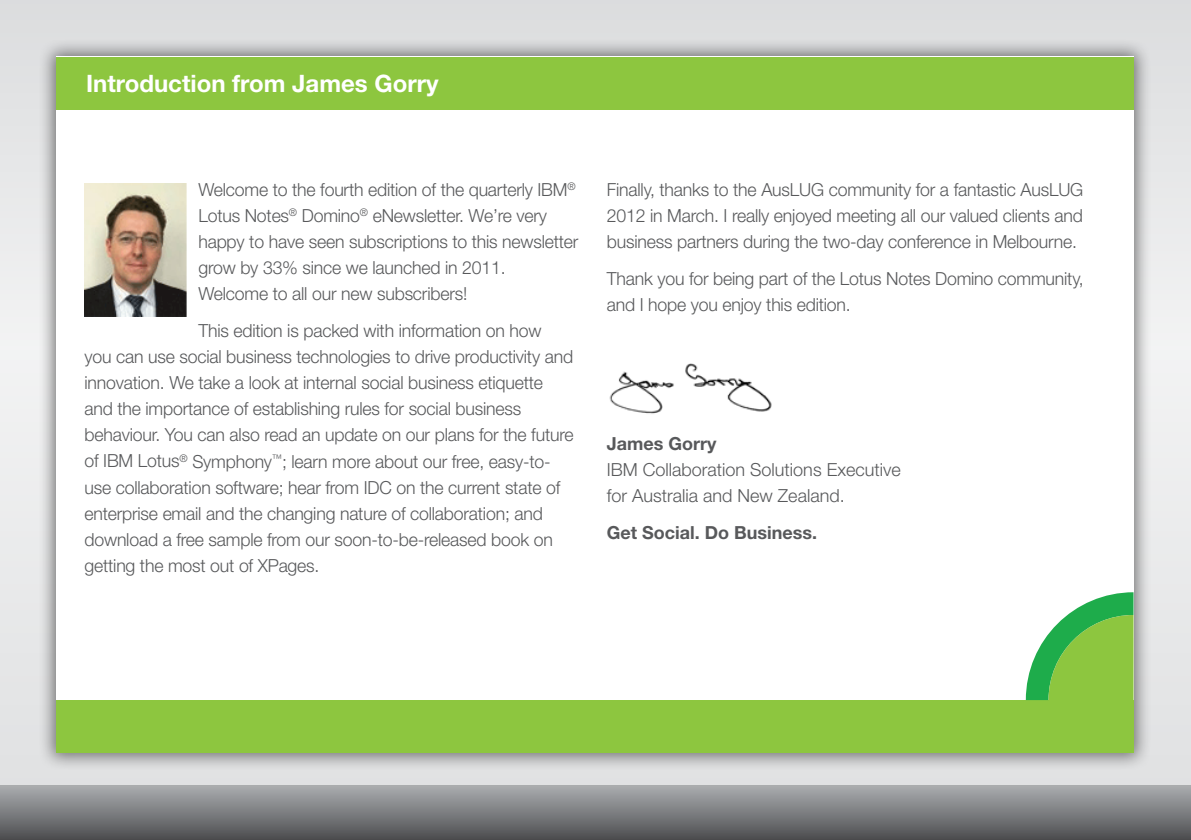
<style>
.page{position:relative;width:1191px;height:840px;background:#fff}
.page>*{position:absolute;margin:0;border:0;box-sizing:border-box;transform-origin:0 0}
.t1{font:700 24px "Helvetica Neue LT Std";color:#fff}
.t2{font:300 18px/26px "Helvetica Neue LT Std";letter-spacing:-.01em;color:#58595b}
.t3{font:700 18px "Helvetica Neue LT Std";color:#58595b}
</style>
<div class="page">
<div style="left:0;top:0;width:1191px;height:839px;background:linear-gradient(to bottom,#e7e8e9,#eaebeb)"></div>
<div style="left:37px;top:39px;width:1114px;height:731px;background:#000;opacity:.5"></div>
<div style="left:56px;top:57px;width:1077px;height:695px;background:#fff"></div>
<div style="left:56px;top:57px;width:1077px;height:52px;background:#8dc63f"></div>
<img style="left:85px;top:183px;width:102px;height:133px">
<img style="left:609px;top:363px;width:163px;height:51px">
<div style="left:56px;top:699px;width:1077px;height:53px;background:#8dc63f"></div>
<svg style="left:1025px;top:592px;width:108px;height:107px"></svg>
<div style="left:0;top:784px;width:1191px;height:55px;background:linear-gradient(to bottom,#adafb2,#4f4f52)"></div>
<h1 class="t1" style="left:86px;top:68px;width:354px">Introduction from James Gorry</h1>
<p class="t2" style="left:198px;top:176px;width:381px">Welcome to the fourth edition of the quarterly IBM<sup>® </sup>Lotus Notes<sup>®</sup> Domino<sup>®</sup> eNewsletter. We’re very happy to have seen subscriptions to this newsletter grow by 33% since we launched in 2011.<br>Welcome to all our new subscribers!</p>
<p class="t2" style="left:85px;top:317px;width:490px;text-indent:114px">This edition is packed with information on how<br>you can use social business technologies to drive productivity and innovation. We take a look at internal social business etiquette and the importance of establishing rules for social business behaviour. You can also read an update on our plans for the future of IBM Lotus<sup>®</sup> Symphony<sup>™</sup>; learn more about our free, easy-to&shy;use collaboration software; hear from IDC on the current state of enterprise email and the changing nature of collaboration; and download a free sample from our soon-to-be-released book on getting the most out of XPages.</p>
<p class="t2" style="left:607px;top:176px;width:478px;text-align:justify">Finally, thanks to the AusLUG community for a fantastic AusLUG 2012 in March. I really enjoyed meeting all our valued clients and business partners during the two-day conference in Melbourne.</p>
<p class="t2" style="left:607px;top:265px;width:478px">Thank you for being part of the Lotus Notes Domino community, and I hope you enjoy this edition.</p>
<p class="t3" style="left:607px;top:431px;width:111px">James Gorry</p>
<p class="t2" style="left:607px;top:455px;width:295px">IBM Collaboration Solutions Executive for Australia and New Zealand.</p>
<p class="t3" style="left:607px;top:521px;width:212px">Get Social. Do Business.</p>
</div>
